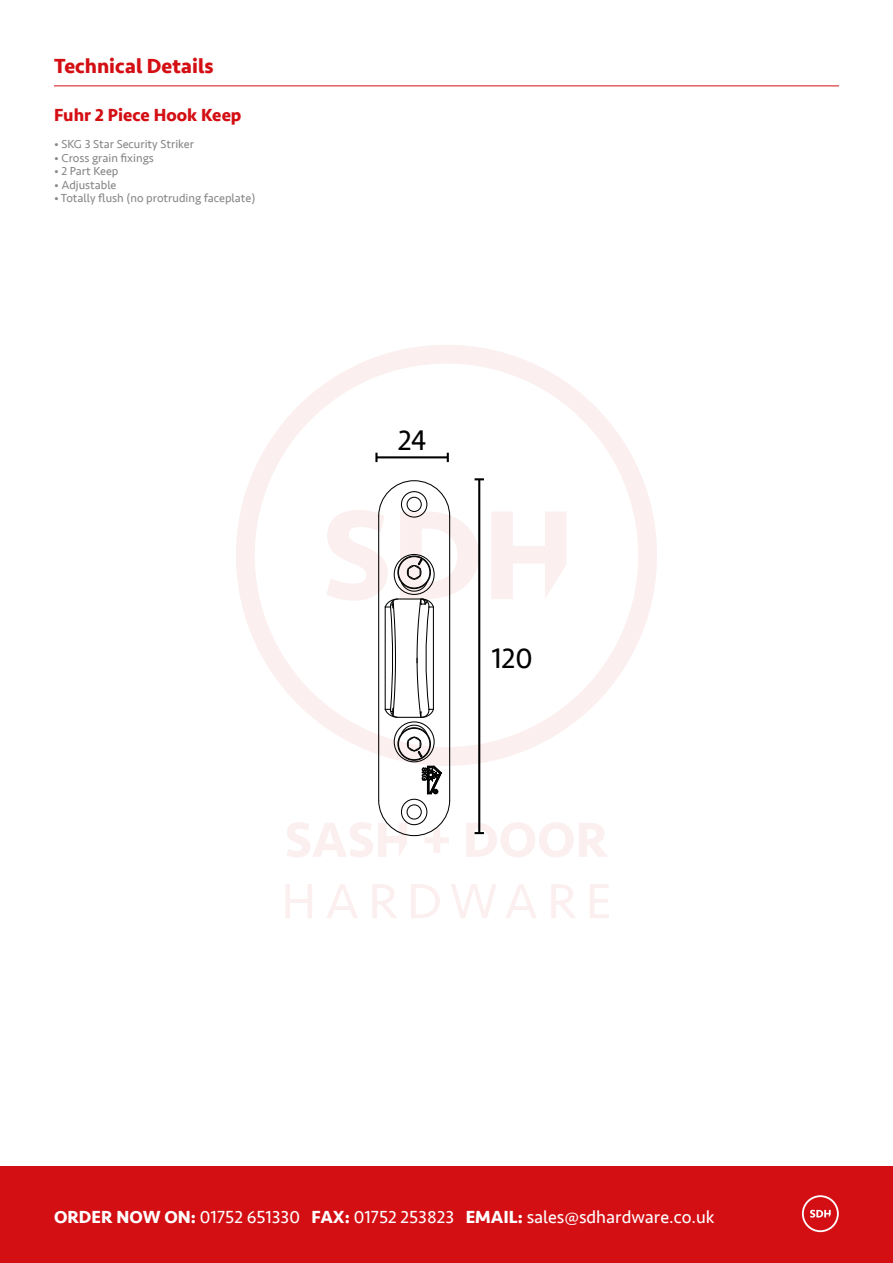
<style>
.page{position:relative;width:893px;height:1263px;background:#fff}
.page>*{position:absolute;margin:0;border:0;box-sizing:border-box;transform-origin:0 0}
.t1{font:29.25px "Seravek";color:#000}
.t2{font:700 21px "Seravek";color:#d40f14}
.t3{font:18px "Seravek";color:#fff}
.t4{font:700 18px "Seravek";color:#d40f14}
.t5{font:12px "Seravek";color:#878787}
.s1{font-weight:700}
</style>
<div class="page">
<svg style="left:236px;top:345px;width:421px;height:421px"></svg>
<svg style="left:285px;top:884px;width:27px;height:34px"></svg>
<svg style="left:327px;top:884px;width:31px;height:34px"></svg>
<svg style="left:372px;top:884px;width:25px;height:34px"></svg>
<svg style="left:411px;top:884px;width:29px;height:34px"></svg>
<svg style="left:451px;top:884px;width:45px;height:34px"></svg>
<svg style="left:506px;top:884px;width:31px;height:34px"></svg>
<svg style="left:551px;top:884px;width:25px;height:34px"></svg>
<svg style="left:590px;top:884px;width:19px;height:34px"></svg>
<svg style="left:491px;top:511px;width:76px;height:88px"></svg>
<div style="left:0;top:1166px;width:893px;height:97px;background:#d40f14"></div>
<svg style="left:802px;top:1195px;width:37px;height:37px"></svg>
<hr style="left:54px;top:85px;width:785px;height:1px;background:#d40f14">
<div style="left:397px;top:727px;width:34px;height:34px;border:1px solid #010202;border-radius:50%"></div>
<hr style="left:449px;top:516px;width:1px;height:284px;background:#010202">
<hr style="left:378px;top:516px;width:1px;height:284px;background:#010202">
<div style="left:394px;top:721px;width:41px;height:41px;border:1px solid #010202;border-radius:50%"></div>
<svg style="left:287px;top:764px;width:164px;height:93px"></svg>
<div style="left:398px;top:728px;width:32px;height:32px;border:1px solid #010202;border-radius:50%"></div>
<hr style="left:376px;top:456px;width:72px;height:2px;background:#000">
<svg style="left:375px;top:453px;width:2px;height:9px"></svg>
<svg style="left:447px;top:453px;width:2px;height:9px"></svg>
<hr style="left:478px;top:479px;width:2px;height:354px;background:#000">
<svg style="left:467px;top:822px;width:141px;height:35px"></svg>
<svg style="left:326px;top:478px;width:158px;height:280px"></svg>
<h2 class="t2" style="left:54px;top:50px;width:161px">Technical Details</h2>
<h3 class="t4" style="left:54px;top:101px;width:189px">Fuhr 2 Piece Hook Keep</h3>
<p class="t5" style="left:54px;top:135px;width:142px">• SKG 3 Star Security Striker</p>
<p class="t5" style="left:54px;top:149px;width:101px">• Cross grain fixings</p>
<p class="t5" style="left:54px;top:162px;width:66px">• 2 Part Keep</p>
<p class="t5" style="left:54px;top:176px;width:64px">• Adjustable</p>
<p class="t5" style="left:54px;top:189px;width:203px">• Totally flush (no protruding faceplate)</p>
<h1 class="t1" style="left:398px;top:417px;width:30px">24</h1>
<h1 class="t1" style="left:491px;top:636px;width:43px">120</h1>
<h3 class="t3" style="left:54px;top:1203px;width:662px"><span class="s1">ORDER NOW ON:</span> 01752 651330 <span class="s1">FAX:</span> 01752 253823 <span class="s1">EMAIL:</span> sales@sdhardware.co.uk</h3>
</div>
